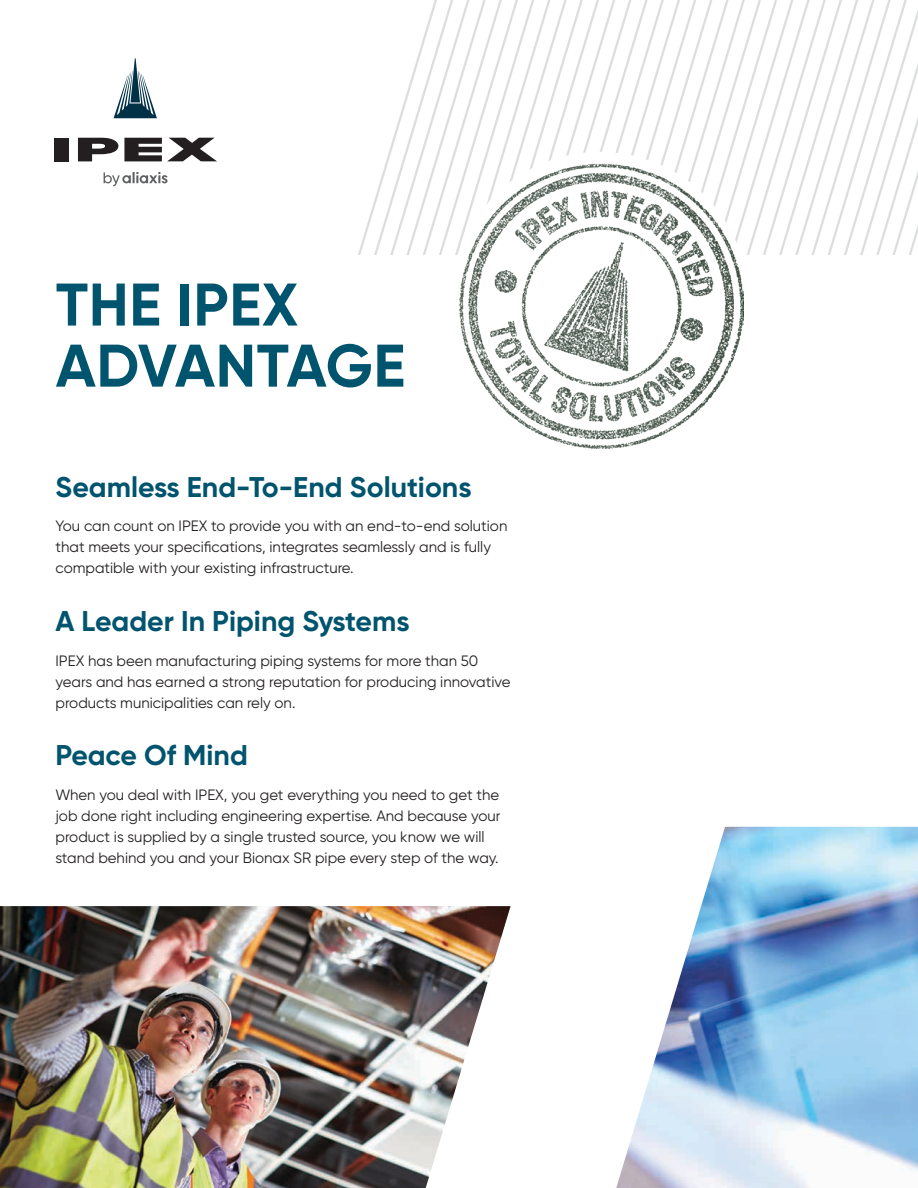
<style>
.page{position:relative;width:918px;height:1188px;background:#fff}
.page>*{position:absolute;margin:0;border:0;box-sizing:border-box;transform-origin:0 0}
.t1{font:700 60px/61.1px "Gilroy";letter-spacing:.01em;color:#00546e}
.t2{font:700 28.5px "Gilroy";color:#00546e}
.t3{font:15px/21px "Gilroy";color:#231f20}
</style>
<div class="page">
<svg style="left:900px;top:0;width:17px;height:254px"></svg>
<svg style="left:884px;top:0;width:16px;height:254px"></svg>
<svg style="left:868px;top:0;width:16px;height:254px"></svg>
<svg style="left:852px;top:0;width:16px;height:254px"></svg>
<svg style="left:836px;top:0;width:16px;height:254px"></svg>
<svg style="left:819px;top:0;width:17px;height:254px"></svg>
<svg style="left:803px;top:0;width:16px;height:254px"></svg>
<svg style="left:787px;top:0;width:16px;height:254px"></svg>
<svg style="left:771px;top:0;width:16px;height:254px"></svg>
<svg style="left:755px;top:0;width:16px;height:254px"></svg>
<svg style="left:738px;top:0;width:17px;height:254px"></svg>
<svg style="left:722px;top:0;width:16px;height:164px"></svg>
<svg style="left:706px;top:0;width:16px;height:164px"></svg>
<svg style="left:690px;top:0;width:16px;height:164px"></svg>
<svg style="left:674px;top:0;width:16px;height:164px"></svg>
<svg style="left:657px;top:0;width:17px;height:164px"></svg>
<svg style="left:641px;top:0;width:16px;height:160px"></svg>
<svg style="left:625px;top:0;width:16px;height:156px"></svg>
<svg style="left:609px;top:0;width:16px;height:153px"></svg>
<svg style="left:593px;top:0;width:16px;height:152px"></svg>
<svg style="left:576px;top:0;width:17px;height:153px"></svg>
<svg style="left:560px;top:0;width:16px;height:156px"></svg>
<svg style="left:544px;top:0;width:16px;height:161px"></svg>
<svg style="left:528px;top:0;width:16px;height:164px"></svg>
<svg style="left:512px;top:0;width:16px;height:164px"></svg>
<svg style="left:495px;top:0;width:17px;height:164px"></svg>
<svg style="left:479px;top:0;width:16px;height:164px"></svg>
<svg style="left:463px;top:0;width:16px;height:164px"></svg>
<svg style="left:447px;top:0;width:16px;height:254px"></svg>
<svg style="left:358px;top:0;width:89px;height:254px"></svg>
<img style="left:459px;top:164px;width:285px;height:285px">
<div style="left:54px;top:138px;width:14px;height:23px;background:#231f20"></div>
<svg style="left:78px;top:138px;width:40px;height:23px"></svg>
<svg style="left:124px;top:138px;width:93px;height:23px"></svg>
<svg style="left:114px;top:58px;width:43px;height:60px"></svg>
<svg style="left:104px;top:172px;width:64px;height:14px"></svg>
<img style="left:0;top:906px;width:511px;height:282px">
<img style="left:616px;top:827px;width:302px;height:361px">
<h1 class="t1" style="left:56px;top:274px;width:351px">THE IPEX<br>ADVANTAGE</h1>
<h2 class="t2" style="left:55px;top:469px;width:418px">Seamless End-To-End Solutions</h2>
<p class="t3" style="left:55px;top:516px;width:453px">You can count on IPEX to provide you with an end-to-end solution that meets your specifications, integrates seamlessly and is fully compatible with your existing infrastructure.</p>
<h2 class="t2" style="left:55px;top:603px;width:356px">A Leader In Piping Systems</h2>
<p class="t3" style="left:55px;top:650px;width:457px">IPEX has been manufacturing piping systems for more than 50 years and has earned a strong reputation for producing innovative products municipalities can rely on.</p>
<h2 class="t2" style="left:55px;top:737px;width:194px">Peace Of Mind</h2>
<p class="t3" style="left:55px;top:784px;width:447px">When you deal with IPEX, you get everything you need to get the job done right including engineering expertise. And because your product is supplied by a single trusted source, you know we will stand behind you and your Bionax SR pipe every step of the way.</p>
</div>
